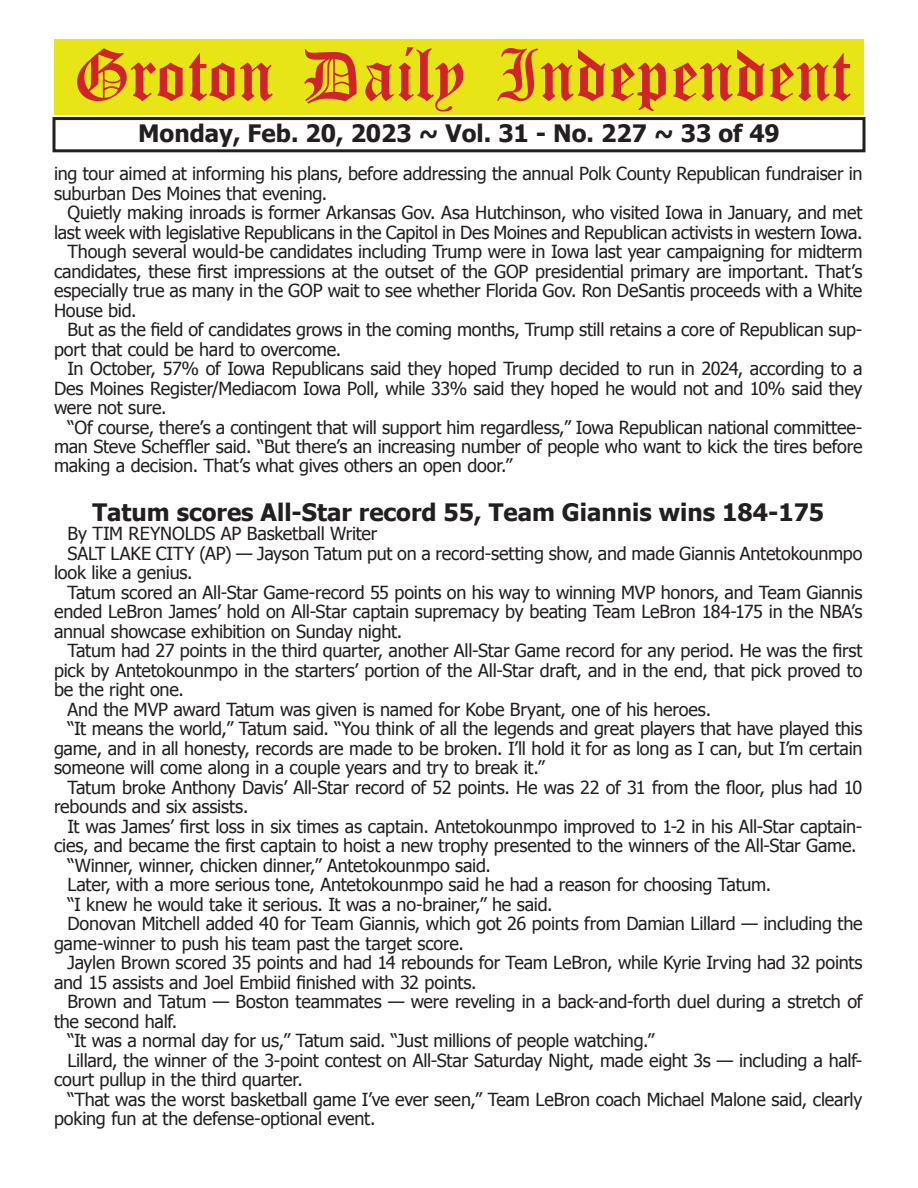
<style>
.page{position:relative;width:918px;height:1188px;background:#fff}
.page>*{position:absolute;margin:0;border:0;box-sizing:border-box;transform-origin:0 0}
.t1{font:54px "Old English Five";color:#d1232a}
.t2{font:700 24px "Tahoma";color:#231f20}
.t3{font:18px/19.5px "Tahoma";letter-spacing:-.015em;color:#231f20}
</style>
<div class="page">
<div style="left:52px;top:117px;width:814px;height:35px;border:3px solid #231f20"></div>
<div style="left:54px;top:40px;width:810px;height:75px;background:#e7e515"></div>
<h1 class="t1" style="left:73px;top:50px;width:779px">Groton Daily Independent</h1>
<h2 class="t2" style="left:138px;top:116px;width:643px">Monday, Feb. 20, 2023 ~ Vol. 31 - No. 227 ~ 33 of 49</h2>
<p class="t3" style="left:54px;top:163px;width:810px">ing tour aimed at informing his plans, before addressing the annual Polk County Republican fundraiser in suburban Des Moines that evening.</p>
<p class="t3" style="left:68px;top:202px;width:797px">Quietly making inroads is former Arkansas Gov. Asa Hutchinson, who visited Iowa in January, and met</p>
<p class="t3" style="left:54px;top:221px;width:810px">last week with legislative Republicans in the Capitol in Des Moines and Republican activists in western Iowa.</p>
<p class="t3" style="left:68px;top:241px;width:797px">Though several would-be candidates including Trump were in Iowa last year campaigning for midterm</p>
<p class="t3" style="left:54px;top:260px;width:810px">candidates, these first impressions at the outset of the GOP presidential primary are important. That’s</p>
<p class="t3" style="left:54px;top:280px;width:810px">especially true as many in the GOP wait to see whether Florida Gov. Ron DeSantis proceeds with a White</p>
<p class="t3" style="left:54px;top:299px;width:84px">House bid.</p>
<p class="t3" style="left:68px;top:319px;width:796px">But as the field of candidates grows in the coming months, Trump still retains a core of Republican sup-</p>
<p class="t3" style="left:54px;top:338px;width:289px">port that could be hard to overcome.</p>
<p class="t3" style="left:68px;top:358px;width:797px">In October, 57% of Iowa Republicans said they hoped Trump decided to run in 2024, according to a</p>
<p class="t3" style="left:54px;top:377px;width:810px">Des Moines Register/Mediacom Iowa Poll, while 33% said they hoped he would not and 10% said they</p>
<p class="t3" style="left:54px;top:397px;width:114px">were not sure.</p>
<p class="t3" style="left:68px;top:416px;width:796px">“Of course, there’s a contingent that will support him regardless,” Iowa Republican national committee-</p>
<p class="t3" style="left:54px;top:436px;width:810px">man Steve Scheffler said. “But there’s an increasing number of people who want to kick the tires before</p>
<p class="t3" style="left:54px;top:455px;width:460px">making a decision. That’s what gives others an open door.”</p>
<h2 class="t2" style="left:92px;top:495px;width:733px">Tatum scores All-Star record 55, Team Giannis wins 184-175</h2>
<p class="t3" style="left:68px;top:523px;width:311px">By TIM REYNOLDS AP Basketball Writer</p>
<p class="t3" style="left:68px;top:543px;width:797px">SALT LAKE CITY (AP) — Jayson Tatum put on a record-setting show, and made Giannis Antetokounmpo</p>
<p class="t3" style="left:54px;top:562px;width:140px">look like a genius.</p>
<p class="t3" style="left:68px;top:582px;width:797px">Tatum scored an All-Star Game-record 55 points on his way to winning MVP honors, and Team Giannis</p>
<p class="t3" style="left:54px;top:601px;width:810px">ended LeBron James’ hold on All-Star captain supremacy by beating Team LeBron 184-175 in the NBA’s</p>
<p class="t3" style="left:54px;top:621px;width:350px">annual showcase exhibition on Sunday night.</p>
<p class="t3" style="left:68px;top:640px;width:797px">Tatum had 27 points in the third quarter, another All-Star Game record for any period. He was the first</p>
<p class="t3" style="left:54px;top:660px;width:810px">pick by Antetokounmpo in the starters’ portion of the All-Star draft, and in the end, that pick proved to</p>
<p class="t3" style="left:54px;top:679px;width:132px">be the right one.</p>
<p class="t3" style="left:68px;top:699px;width:645px">And the MVP award Tatum was given is named for Kobe Bryant, one of his heroes.</p>
<p class="t3" style="left:68px;top:718px;width:796px">“It means the world,” Tatum said. “You think of all the legends and great players that have played this</p>
<p class="t3" style="left:54px;top:738px;width:810px">game, and in all honesty, records are made to be broken. I’ll hold it for as long as I can, but I’m certain</p>
<p class="t3" style="left:54px;top:757px;width:492px">someone will come along in a couple years and try to break it.”</p>
<p class="t3" style="left:68px;top:777px;width:796px">Tatum broke Anthony Davis’ All-Star record of 52 points. He was 22 of 31 from the floor, plus had 10</p>
<p class="t3" style="left:54px;top:796px;width:196px">rebounds and six assists.</p>
<p class="t3" style="left:68px;top:816px;width:796px">It was James’ first loss in six times as captain. Antetokounmpo improved to 1-2 in his All-Star captain-</p>
<p class="t3" style="left:54px;top:835px;width:804px">cies, and became the first captain to hoist a new trophy presented to the winners of the All-Star Game.</p>
<p class="t3" style="left:68px;top:855px;width:425px">“Winner, winner, chicken dinner,” Antetokounmpo said.</p>
<p class="t3" style="left:68px;top:874px;width:705px">Later, with a more serious tone, Antetokounmpo said he had a reason for choosing Tatum.</p>
<p class="t3" style="left:68px;top:894px;width:487px">“I knew he would take it serious. It was a no-brainer,” he said.</p>
<p class="t3" style="left:68px;top:913px;width:797px">Donovan Mitchell added 40 for Team Giannis, which got 26 points from Damian Lillard — including the</p>
<p class="t3" style="left:54px;top:933px;width:412px">game-winner to push his team past the target score.</p>
<p class="t3" style="left:68px;top:952px;width:797px">Jaylen Brown scored 35 points and had 14 rebounds for Team LeBron, while Kyrie Irving had 32 points</p>
<p class="t3" style="left:54px;top:972px;width:424px">and 15 assists and Joel Embiid finished with 32 points.</p>
<p class="t3" style="left:68px;top:991px;width:797px">Brown and Tatum — Boston teammates — were reveling in a back-and-forth duel during a stretch of</p>
<p class="t3" style="left:54px;top:1011px;width:125px">the second half.</p>
<p class="t3" style="left:68px;top:1030px;width:588px">“It was a normal day for us,” Tatum said. “Just millions of people watching.”</p>
<p class="t3" style="left:68px;top:1050px;width:796px">Lillard, the winner of the 3-point contest on All-Star Saturday Night, made eight 3s — including a half-</p>
<p class="t3" style="left:54px;top:1069px;width:250px">court pullup in the third quarter.</p>
<p class="t3" style="left:68px;top:1089px;width:796px">“That was the worst basketball game I’ve ever seen,” Team LeBron coach Michael Malone said, clearly</p>
<p class="t3" style="left:54px;top:1108px;width:323px">poking fun at the defense-optional event.</p>
</div>
